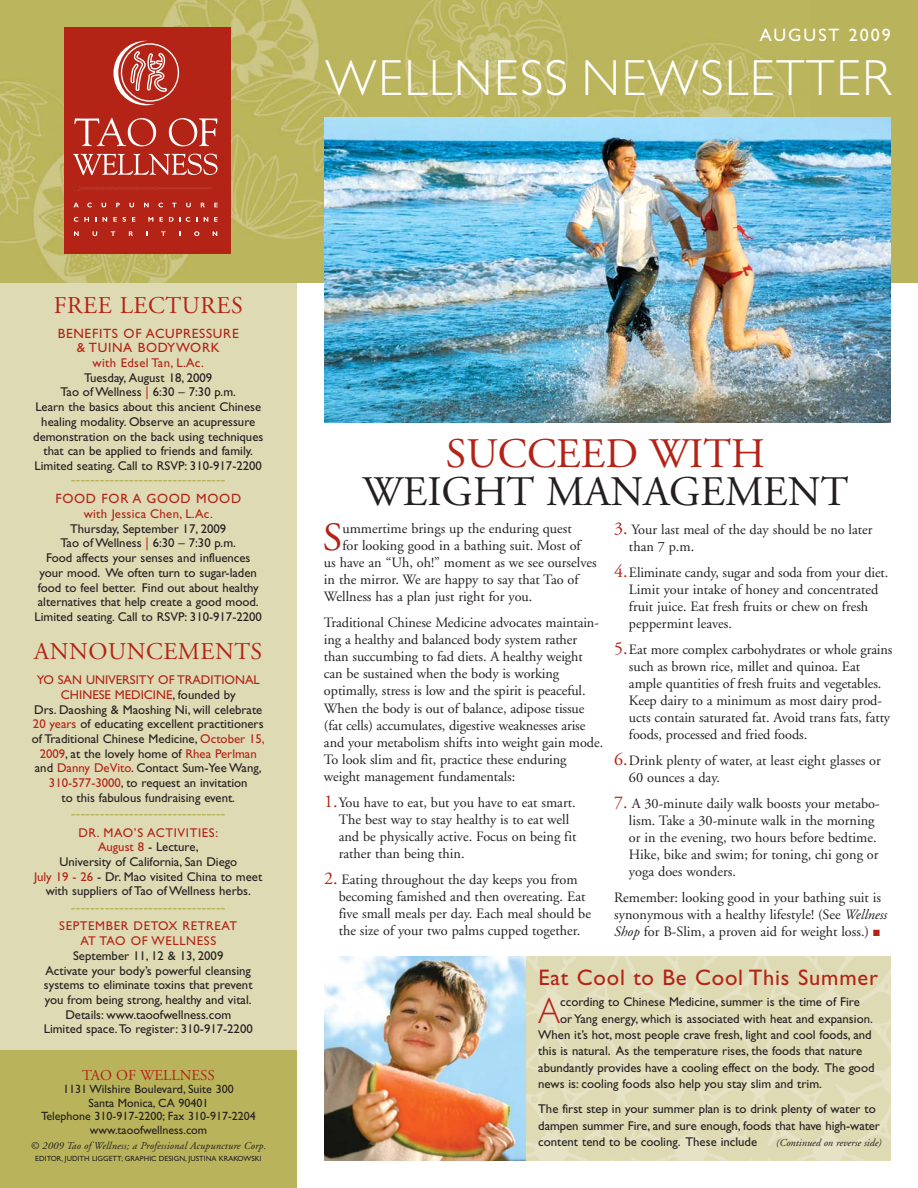
<style>
.page{position:relative;width:918px;height:1188px;background:#fff}
.page>*{position:absolute;margin:0;border:0;box-sizing:border-box;transform-origin:0 0}
.t1{font:300 51px "Gill Sans";letter-spacing:.035em;color:#fff}
.t2{font:42px "Adobe Garamond";color:#231f20}
.t3{font:42px "Adobe Garamond";color:#b32316}
.t4{font:40.05px "Adobe Garamond";color:#b32316}
.t5{font:300 36.75px "Gill Sans";color:#b32316;scale:.9 1}
.t6{font:24px "Adobe Garamond";letter-spacing:.025em;color:#b32316}
.t7{font:22.5px "Gill Sans";letter-spacing:.035em;color:#b32316}
.t8{font:18px "Gill Sans";letter-spacing:.11em;color:#fff}
.t9{font:15px "Gill Sans";color:#b9b45b}
.t10{font:15px "Adobe Garamond";color:#b32316}
.t11{font:14.25px/17.1px "Adobe Garamond";color:#231f20}
.t12{font:13.5px/14.7px "Gill Sans";letter-spacing:.05em;color:#b32316;text-align:center}
.t13{font:12.75px/14.7px "Gill Sans";color:#231f20;text-align:center}
.t14{font:12.75px "Gill Sans";letter-spacing:.025em;color:#b32316}
.t15{font:12.75px/14.7px "Gill Sans";letter-spacing:.05em;color:#b32316;text-align:center}
.t16{font:12px/13.5px "Gill Sans";color:#231f20;text-align:center}
.t17{font:italic 10.5px "Adobe Garamond";letter-spacing:.015em;color:#231f20}
.t18{font:7.5px "Gill Sans";letter-spacing:.005em;color:#231f20}
.s1{color:#b32316}
.s2{font-size:18px;color:#b32316}
.s3{font-style:italic}
</style>
<div class="page">
<img style="left:526px;top:957px;width:365px;height:204px">
<div style="left:0;top:273px;width:297px;height:915px;background:#dedab4"></div>
<div style="left:0;top:0;width:918px;height:283px;background:#b9b45b"></div>
<img style="left:0;top:0;width:796px;height:283px">
<img style="left:325px;top:117px;width:566px;height:306px">
<svg style="left:64px;top:27px;width:167px;height:227px;background:#b93429"></svg>
<div style="left:0;top:1050px;width:297px;height:138px;background:#b9b45b"></div>
<img style="left:324px;top:957px;width:202px;height:204px">
<p class="t8" style="left:760px;top:28px;width:132px">AUGUST 2009</p>
<h1 class="t1" style="left:326px;top:60px;width:567px">WELLNESS NEWSLETTER</h1>
<h3 class="t6" style="left:54px;top:295px;width:191px">FREE LECTURES</h3>
<p class="t12" style="left:58px;top:327px;width:183px">BENEFITS OF ACUPRESSURE &amp; TUINA BODYWORK</p>
<p class="t14" style="left:93px;top:358px;width:113px">with Edsel Tan, L.Ac.</p>
<p class="t13" style="left:33px;top:371px;width:232px">Tuesday, August 18, 2009<br>Tao of Wellness <span class="s1">|</span> 6:30 – 7:30 p.m.<br>Learn the basics about this ancient Chinese healing modality. Observe an acupressure demonstration on the back using techniques that can be applied to friends and family.<br>Limited seating. Call to RSVP: 310-917-2200</p>
<p class="t9" style="left:71px;top:474px;width:157px">--------------------------------</p>
<p class="t12" style="left:55px;top:493px;width:187px">FOOD FOR A GOOD MOOD</p>
<p class="t14" style="left:84px;top:509px;width:131px">with Jessica Chen, L.Ac.</p>
<p class="t13" style="left:35px;top:523px;width:229px">Thursday, September 17, 2009<br>Tao of Wellness <span class="s1">|</span> 6:30 – 7:30 p.m.<br>Food affects your senses and influences your mood. We often turn to sugar-laden food to feel better. Find out about healthy alternatives that help create a good mood.<br>Limited seating. Call to RSVP: 310-917-2200</p>
<h3 class="t6" style="left:34px;top:642px;width:230px">ANNOUNCEMENTS</h3>
<p class="t13" style="left:32px;top:674px;width:234px"><span class="s1">YO SAN UNIVERSITY OF TRADITIONAL CHINESE MEDICINE</span>, founded by<br>Drs. Daoshing &amp; Maoshing Ni, will celebrate <span class="s1">20 years</span> of educating excellent practitioners of Traditional Chinese Medicine, <span class="s1">October 15, 2009</span>, at the lovely home of <span class="s1">Rhea Perlman </span>and <span class="s1">Danny DeVito</span>. Contact Sum-Yee Wang, <span class="s1">310-577-3000</span>, to request an invitation<br>to this fabulous fundraising event.</p>
<p class="t9" style="left:71px;top:808px;width:157px">--------------------------------</p>
<p class="t13" style="left:34px;top:826px;width:230px"><span class="s1">DR. MAO’S ACTIVITIES:<br>August 8</span> - Lecture,<br>University of California, San Diego<br><span class="s1">July 19 - 26</span> - Dr. Mao visited China to meet with suppliers of Tao of Wellness herbs.</p>
<p class="t9" style="left:71px;top:901px;width:157px">--------------------------------</p>
<p class="t15" style="left:59px;top:920px;width:179px">SEPTEMBER DETOX RETREAT<br>AT TAO OF WELLNESS</p>
<p class="t13" style="left:44px;top:950px;width:210px">September 11, 12 &amp; 13, 2009<br>Activate your body’s powerful cleansing systems to eliminate toxins that prevent you from being strong, healthy and vital.<br>Details: www.taoofwellness.com<br>Limited space.To register: 310-917-2200</p>
<p class="t10" style="left:82px;top:1069px;width:134px">TAO OF WELLNESS</p>
<p class="t16" style="left:41px;top:1084px;width:216px">1131 Wilshire Boulevard, Suite 300<br>Santa Monica, CA 90401<br>Telephone 310-917-2200; Fax 310-917-2204 www.taoofwellness.com</p>
<p class="t17" style="left:30px;top:1141px;width:237px">© 2009 Tao of Wellness; a Professional Acupuncture Corp.</p>
<p class="t18" style="left:35px;top:1156px;width:228px">EDITOR, JUDITH LIGGETT; GRAPHIC DESIGN, JUSTINA KRAKOWSKI</p>
<h2 class="t3" style="left:446px;top:437px;width:321px">SUCCEED WITH</h2>
<h2 class="t2" style="left:363px;top:475px;width:487px">WEIGHT MANAGEMENT</h2>
<p class="t11" style="left:629px;top:522px;width:245px;text-indent:-15px"><span class="s2">3.</span> Your last meal of the day should be no later than 7 p.m.</p>
<p class="t11" style="left:629px;top:565px;width:261px;text-indent:-15px"><span class="s2">4.</span>Eliminate candy, sugar and soda from your diet.<br>Limit your intake of honey and concentrated fruit juice. Eat fresh fruits or chew on fresh peppermint leaves.</p>
<p class="t11" style="left:629px;top:642px;width:265px;text-indent:-15px"><span class="s2">5.</span>Eat more complex carbohydrates or whole grains such as brown rice, millet and quinoa. Eat ample quantities of fresh fruits and vegetables.<br>Keep dairy to a minimum as most dairy prod&shy;ucts contain saturated fat. Avoid trans fats, fatty foods, processed and fried foods.</p>
<p class="t11" style="left:629px;top:753px;width:253px;text-indent:-15px"><span class="s2">6.</span>Drink plenty of water, at least eight glasses or<br>60 ounces a day.</p>
<p class="t11" style="left:629px;top:796px;width:252px;text-indent:-15px"><span class="s2">7.</span> A 30-minute daily walk boosts your metabo&shy;lism. Take a 30-minute walk in the morning or in the evening, two hours before bedtime.<br>Hike, bike and swim; for toning, chi gong or yoga does wonders.</p>
<p class="t11" style="left:614px;top:890px;width:275px">Remember: looking good in your bathing suit is synonymous with a healthy lifestyle! (See <span class="s3">Wellness<br>Shop</span> for B-Slim, a proven aid for weight loss.) <span class="s1">■</span></p>
<h3 class="t7" style="left:539px;top:970px;width:341px">Eat Cool to Be Cool This Summer</h3>
<h3 class="t5" style="left:538px;top:997px;width:26px">A</h3>
<p class="t13" style="left:560px;top:996px;width:301px">ccording to Chinese Medicine, summer is the time of Fire</p>
<h3 class="t4" style="left:323px;top:521px;width:21px">S</h3>
<p class="t11" style="left:342px;top:521px;width:231px">ummertime brings up the enduring quest</p>
<p class="t11" style="left:342px;top:538px;width:240px">for looking good in a bathing suit. Most of</p>
<p class="t11" style="left:324px;top:555px;width:274px">us have an “Uh, oh!” moment as we see ourselves</p>
<p class="t11" style="left:324px;top:573px;width:256px">in the mirror. We are happy to say that Tao of</p>
<p class="t11" style="left:324px;top:590px;width:210px">Wellness has a plan just right for you.</p>
<p class="t11" style="left:324px;top:615px;width:281px">Traditional Chinese Medicine advocates maintain&shy;ing a healthy and balanced body system rather than succumbing to fad diets. A healthy weight can be sustained when the body is working optimally, stress is low and the spirit is peaceful.<br>When the body is out of balance, adipose tissue (fat cells) accumulates, digestive weaknesses arise and your metabolism shifts into weight gain mode.<br>To look slim and fit, practice these enduring weight management fundamentals:</p>
<p class="t11" style="left:339px;top:795px;width:239px;text-indent:-15px"><span class="s2">1.</span>You have to eat, but you have to eat smart.<br>The best way to stay healthy is to eat well and be physically active. Focus on being fit rather than being thin.</p>
<p class="t11" style="left:339px;top:872px;width:254px;text-indent:-15px"><span class="s2">2.</span> Eating throughout the day keeps you from becoming famished and then overeating. Eat five small meals per day. Each meal should be the size of your two palms cupped together.</p>
<p class="t13" style="left:560px;top:1012px;width:314px">or Yang energy, which is associated with heat and expansion.</p>
<p class="t13" style="left:538px;top:1029px;width:335px">When it’s hot, most people crave fresh, light and cool foods, and</p>
<p class="t13" style="left:538px;top:1045px;width:325px">this is natural. As the temperature rises, the foods that nature</p>
<p class="t13" style="left:538px;top:1061px;width:338px">abundantly provides have a cooling effect on the body. The good</p>
<p class="t13" style="left:538px;top:1078px;width:285px">news is: cooling foods also help you stay slim and trim.</p>
<p class="t13" style="left:538px;top:1102px;width:343px;line-height:16.5px;text-align:left">The first step in your summer plan is to drink plenty of water to dampen summer Fire, and sure enough, foods that have high-water content tend to be cooling. These include</p>
<p class="t17" style="left:776px;top:1139px;width:107px">(Continued on reverse side)</p>
</div>
